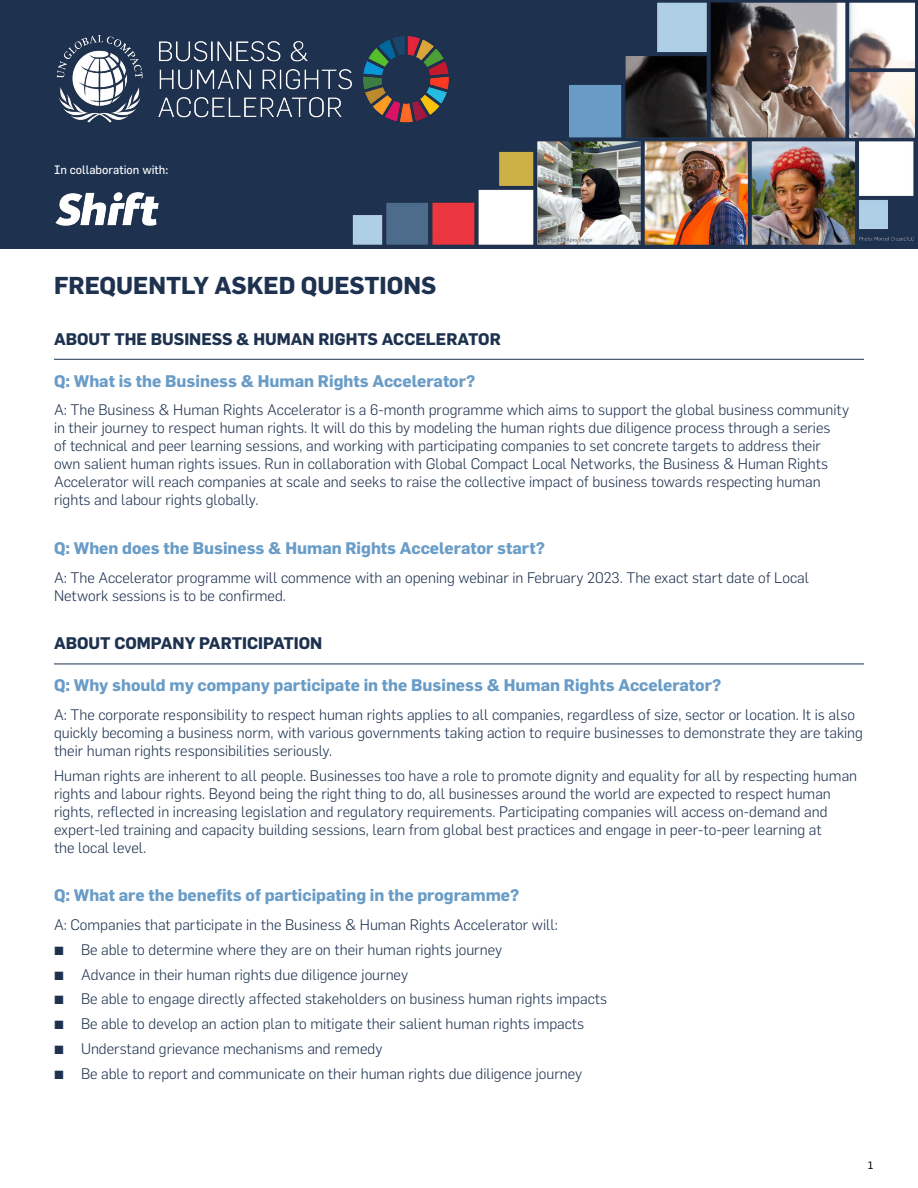
<style>
.page{position:relative;width:918px;height:1188px;background:#fff}
.page>*{position:absolute;margin:0;border:0;box-sizing:border-box;transform-origin:0 0}
.t1{font:700 24px "Flama";color:#1e3250}
.t2{font:700 16.5px "Flama";color:#699cc6}
.t3{font:700 16.5px "Flama";color:#1e3250}
.t4{font:300 15px/18px "Flama";color:#1e3250}
.t5{font:12px "Flama";color:#fff}
.t6{font:10.5px "Flama";color:#000}
</style>
<div class="page">
<div style="left:0;top:0;width:918px;height:248px;background:#1e3250"></div>
<hr style="left:54px;top:359px;width:810px;height:1px;background:#1e3250">
<hr style="left:54px;top:664px;width:810px;height:1px;background:#1e3250">
<img style="left:56px;top:35px;width:252px;height:88px">
<img style="left:55px;top:192px;width:104px;height:34px">
<img style="left:308px;top:2px;width:610px;height:247px">
<p class="t5" style="left:54px;top:162px;width:116px">In collaboration with:</p>
<h1 class="t1" style="left:54px;top:268px;width:384px">FREQUENTLY ASKED QUESTIONS</h1>
<p class="t3" style="left:54px;top:327px;width:448px">ABOUT THE BUSINESS &amp; HUMAN RIGHTS ACCELERATOR</p>
<p class="t2" style="left:54px;top:369px;width:423px">Q: What is the Business &amp; Human Rights Accelerator?</p>
<p class="t4" style="left:54px;top:400px;width:797px">A: The Business &amp; Human Rights Accelerator is a 6-month programme which aims to support the global business community in their journey to respect human rights. It will do this by modeling the human rights due diligence process through a series<br>of technical and peer learning sessions, and working with participating companies to set concrete targets to address their own salient human rights issues. Run in collaboration with Global Compact Local Networks, the Business &amp; Human Rights Accelerator will reach companies at scale and seeks to raise the collective impact of business towards respecting human rights and labour rights globally.</p>
<p class="t2" style="left:54px;top:536px;width:492px">Q: When does the Business &amp; Human Rights Accelerator start?</p>
<p class="t4" style="left:54px;top:567px;width:757px">A: The Accelerator programme will commence with an opening webinar in February 2023. The exact start date of Local<br>Network sessions is to be confirmed.</p>
<p class="t3" style="left:54px;top:631px;width:270px">ABOUT COMPANY PARTICIPATION</p>
<p class="t2" style="left:54px;top:673px;width:669px">Q: Why should my company participate in the Business &amp; Human Rights Accelerator?</p>
<p class="t4" style="left:54px;top:705px;width:811px">A: The corporate responsibility to respect human rights applies to all companies, regardless of size, sector or location. It is also quickly becoming a business norm, with various governments taking action to require businesses to demonstrate they are taking their human rights responsibilities seriously.</p>
<p class="t4" style="left:54px;top:766px;width:805px">Human rights are inherent to all people. Businesses too have a role to promote dignity and equality for all by respecting human rights and labour rights. Beyond being the right thing to do, all businesses around the world are expected to respect human rights, reflected in increasing legislation and regulatory requirements. Participating companies will access on-demand and expert-led training and capacity building sessions, learn from global best practices and engage in peer-to-peer learning at<br>the local level.</p>
<p class="t2" style="left:54px;top:883px;width:467px">Q: What are the benefits of participating in the programme?</p>
<p class="t4" style="left:54px;top:915px;width:506px">A: Companies that participate in the Business &amp; Human Rights Accelerator will:</p>
<p class="t4" style="left:54px;top:940px;width:450px">▪ Be able to determine where they are on their human rights journey</p>
<p class="t4" style="left:54px;top:964px;width:356px">▪ Advance in their human rights due diligence journey</p>
<p class="t4" style="left:54px;top:989px;width:555px">▪ Be able to engage directly affected stakeholders on business human rights impacts</p>
<p class="t4" style="left:54px;top:1014px;width:532px">▪ Be able to develop an action plan to mitigate their salient human rights impacts</p>
<p class="t4" style="left:54px;top:1039px;width:330px">▪ Understand grievance mechanisms and remedy</p>
<p class="t4" style="left:54px;top:1063px;width:530px">▪ Be able to report and communicate on their human rights due diligence journey</p>
<p class="t6" style="left:868px;top:1159px;width:7px">1</p>
</div>
